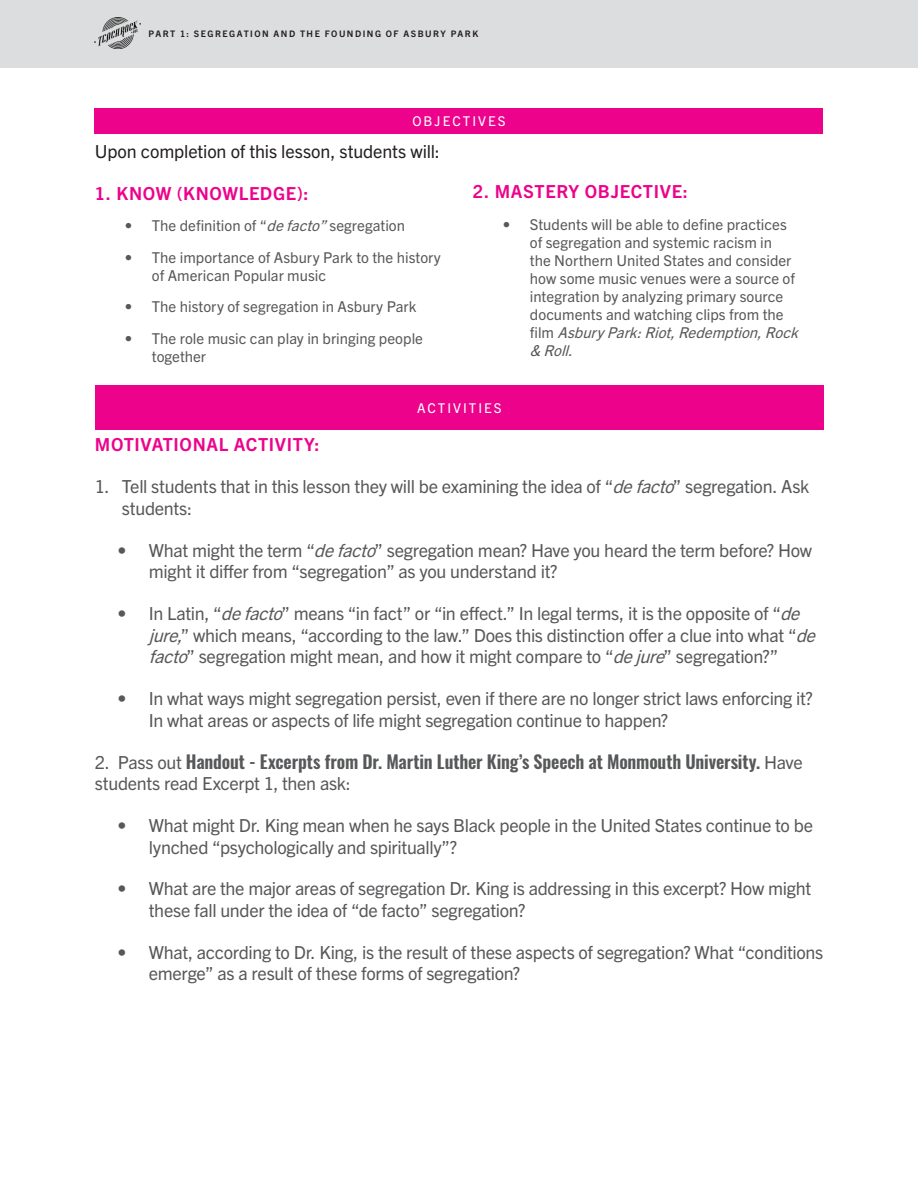
<style>
.page{position:relative;width:918px;height:1188px;background:#fff}
.page>*{position:absolute;margin:0;border:0;box-sizing:border-box;transform-origin:0 0}
.t1{font:18px/21.6px "Trade Gothic Next LT Pro";letter-spacing:-.015em;color:#57585a}
.ACTIVITIES_COPY{font:600 18px/21.6px "Oswald";letter-spacing:-.01em;color:#57585a}
.PINK_SECTION_HEADER{font:700 18px "Trade Gothic Next LT Pro";letter-spacing:.035em;color:#ed028c}
.BODY_COPY{font:18px "Trade Gothic Next LT Pro";letter-spacing:-.005em;color:#231f20}
.t2{font:15px/18px "Trade Gothic Next LT Pro";color:#57585a}
.HEADER_IN_PINK_BAR{font:13.5px "Trade Gothic Next LT Pro";letter-spacing:.15em;color:#fff}
.t3{font:700 9px "Trade Gothic Next LT Pro";letter-spacing:.165em;color:#231f20}
.s1{font-style:italic}
.s2{font-family:"Trade Gothic Next LT Pro";font-weight:400}
</style>
<div class="page">
<div style="left:0;top:0;width:918px;height:68px;background:#dcdddf"></div>
<img style="left:94px;top:18px;width:46px;height:30px">
<div style="left:94px;top:108px;width:730px;height:25px;background:#ed028c"></div>
<div style="left:95px;top:385px;width:729px;height:45px;background:#ed028c"></div>
<p class="t3" style="left:148px;top:28px;width:331px">PART 1: SEGREGATION AND THE FOUNDING OF ASBURY PARK</p>
<p class="HEADER_IN_PINK_BAR" style="left:412px;top:112px;width:95px">OBJECTIVES</p>
<p class="BODY_COPY" style="left:95px;top:139px;width:347px">Upon completion of this lesson, students will:</p>
<p class="PINK_SECTION_HEADER" style="left:95px;top:181px;width:215px">1. KNOW (KNOWLEDGE):</p>
<p class="t2" style="left:125px;top:216px;width:282px">• The definition of “<span class="s1">defacto”</span>segregation</p>
<p class="t2" style="left:152px;top:248px;width:291px;text-indent:-27px">• The importance of Asbury Park to the history of American Popular music</p>
<p class="t2" style="left:125px;top:297px;width:293px">• The history of segregation in Asbury Park</p>
<p class="t2" style="left:152px;top:329px;width:273px;text-indent:-27px">• The role music can play in bringing people together</p>
<p class="HEADER_IN_PINK_BAR" style="left:417px;top:398px;width:86px">ACTIVITIES</p>
<p class="PINK_SECTION_HEADER" style="left:473px;top:179px;width:217px">2. MASTERY OBJECTIVE:</p>
<p class="t2" style="left:530px;top:214px;width:274px;text-indent:-27px">• Students will be able to define practices of segregation and systemic racism in<br>the Northern United States and consider how some music venues were a source of integration by analyzing primary source documents and watching clips from the<br>fi l m <span class="s1">AsburyPark:Riot,Redemption,Rock &amp; Roll.</span></p>
<p class="PINK_SECTION_HEADER" style="left:95px;top:432px;width:226px">MOTIVATIONAL ACTIVITY:</p>
<p class="t1" style="left:122px;top:475px;width:689px;text-indent:-27px">1. Tell students that in this lesson they will be examining the idea of “<span class="s1">defacto</span>” segregation. Ask students:</p>
<p class="t1" style="left:149px;top:538px;width:665px;text-indent:-31px">• What might the term “<span class="s1">defacto</span>” segregation mean? Have you heard the term before? How might it differ from “segregation” as you understand it?</p>
<p class="t1" style="left:149px;top:601px;width:673px;text-indent:-31px">• In Latin, “<span class="s1">defacto</span>” means “in fact” or “in effect.” In legal terms, it is the opposite of “<span class="s1">de jure,</span>” which means, “according to the law.” Does this distinction offer a clue into what “<span class="s1">de facto</span>” segregation might mean, and how it might compare to “<span class="s1">dejure</span>” segregation?”</p>
<p class="t1" style="left:149px;top:687px;width:666px;text-indent:-31px">• In what ways might segregation persist, even if there are no longer strict laws enforcing it?<br>In what areas or aspects of life might segregation continue to happen?</p>
<p class="ACTIVITIES_COPY" style="left:95px;top:751px;width:709px"><span class="s2">2. Pass out</span> Handout - Excerpts from Dr. Martin Luther King’s Speech at Monmouth University. <span class="s2">Have students read Excerpt 1, then ask:</span></p>
<p class="t1" style="left:149px;top:813px;width:666px;text-indent:-31px">• What might Dr. King mean when he says Black people in the United States continue to be lynched “psychologically and spiritually”?</p>
<p class="t1" style="left:149px;top:877px;width:664px;text-indent:-31px">• What are the major areas of segregation Dr. King is addressing in this excerpt? How might these fall under the idea of “de facto” segregation?</p>
<p class="t1" style="left:149px;top:940px;width:676px;text-indent:-31px">• What, according to Dr. King, is the result of these aspects of segregation? What “conditions emerge” as a result of these forms of segregation?</p>
</div>
